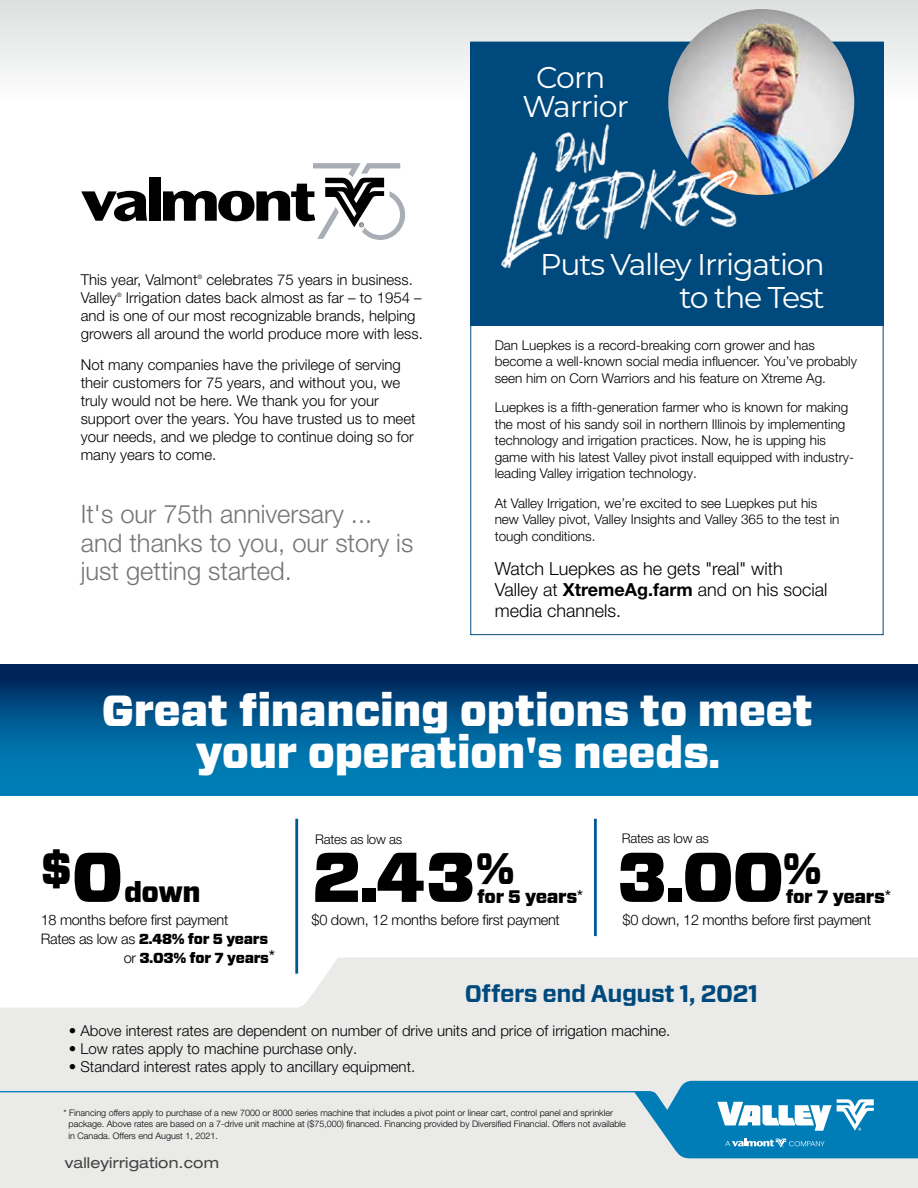
<style>
.page{position:relative;width:918px;height:1188px;background:#fff}
.page>*{position:absolute;margin:0;border:0;box-sizing:border-box;transform-origin:0 0}
.t1{font:900 70.35px "Forza";color:#000}
.t2{font:900 43.95px "Forza";color:#000}
.t3{font:900 43.5px/42px "Forza";letter-spacing:-.01em;color:#fff;text-align:center}
.t4{font:30px/28.5px "Montserrat";letter-spacing:-.04em;color:#fff;text-align:center}
.t5{font:900 27.9px "Forza";color:#000}
.t6{font:300 25.5px/28.5px "Helvetica Neue LT Pro";color:#737577}
.t7{font:700 24px "Forza";letter-spacing:-.02em;color:#00497c}
.t8{font:900 18.15px "Forza";letter-spacing:-.025em;color:#000}
.t9{font:300 18px/21px "Helvetica Neue LT Pro";color:#000}
.t10{font:300 15px/18px "Helvetica Neue LT Pro";color:#000}
.t11{font:expanded 15px "Helvetica Neue LT Pro";letter-spacing:.01em;color:#454242}
.t12{font:300 14.55px "Helvetica Neue LT Pro";letter-spacing:-.02em;color:#000}
.t13{font:900 14.55px/19.4px "Forza";letter-spacing:-.02em;color:#000}
.t14{font:300 13.5px/16.5px "Helvetica Neue LT Pro";color:#000}
.t15{font:300 13.35px "Helvetica Neue LT Pro";letter-spacing:-.02em;color:#000}
.t16{font:300 9px/11.2px "Helvetica Neue LT Pro";color:#000}
.t17{font:300 6px "Helvetica Neue LT Pro";color:#000}
.s1{font-weight:700}
.s2{font-size:70.35px}
.s3{font-family:"Helvetica Neue LT Pro";font-weight:300}
.s4{font-family:"Helvetica Neue LT Pro";font-weight:400;font-size:18.15px}
.s5{font-family:"Helvetica Neue LT Pro";font-weight:400}
</style>
<div class="page">
<svg style="left:0;top:957px;width:918px;height:231px;background:#ececeb"></svg>
<div style="left:0;top:0;width:918px;height:102px;background:linear-gradient(to bottom,#dce0df,#fefefe)"></div>
<div style="left:0;top:664px;width:918px;height:132px;background:#007db6"></div>
<hr style="left:594px;top:819px;width:3px;height:117px;background:#005b94">
<svg style="left:0;top:1081px;width:918px;height:77px;background:#b5d1dd"></svg>
<svg style="left:725px;top:1139px;width:100px;height:8px"></svg>
<svg style="left:717px;top:1099px;width:157px;height:32px"></svg>
<div style="left:470px;top:42px;width:413px;height:284px;background:#00497c"></div>
<img style="left:668px;top:9px;width:186px;height:186px;border-radius:93px">
<img style="left:501px;top:115px;width:304px;height:153px">
<svg style="left:81px;top:191px;width:66px;height:30px"></svg>
<div style="left:149px;top:178px;width:12px;height:43px;background:#000"></div>
<svg style="left:163px;top:163px;width:242px;height:77px"></svg>
<div style="left:0;top:664px;width:918px;height:120px;background:linear-gradient(to bottom,#002156,#008bc4)"></div>
<hr style="left:295px;top:819px;width:3px;height:155px;background:#005b94">
<p class="t10" style="left:81px;top:270px;width:118px">This year, Valmont</p>
<p class="t17" style="left:197px;top:273px;width:6px">®</p>
<p class="t10" style="left:206px;top:270px;width:208px">celebrates 75 years in business.</p>
<p class="t10" style="left:81px;top:288px;width:38px">Valley</p>
<p class="t17" style="left:117px;top:291px;width:6px">®</p>
<p class="t10" style="left:81px;top:288px;width:344px;text-indent:45px">Irrigation dates back almost as far – to 1954 – and is one of our most recognizable brands, helping growers all around the world produce more with less.</p>
<p class="t10" style="left:81px;top:355px;width:336px">Not many companies have the privilege of serving their customers for 75 years, and without you, we truly would not be here. We thank you for your support over the years. You have trusted us to meet your needs, and we pledge to continue doing so for many years to come.</p>
<h3 class="t6" style="left:81px;top:500px;width:334px">It's our 75th anniversary ... and thanks to you, our story is just getting started.</h3>
<h3 class="t4" style="left:522px;top:62px;width:108px">Corn<br>Warrior</h3>
<h3 class="t4" style="left:540px;top:247px;width:286px;line-height:33px;text-align:right">Puts Valley Irrigation to the Test</h3>
<p class="t14" style="left:495px;top:336px;width:364px">Dan Luepkes is a record-breaking corn grower and has become a well-known social media influencer. You’ve probably seen him on Corn Warriors and his feature on Xtreme Ag.</p>
<p class="t14" style="left:495px;top:399px;width:361px">Luepkes is a fifth-generation farmer who is known for making the most of his sandy soil in northern Illinois by implementing technology and irrigation practices. Now, he is upping his game with his latest Valley pivot install equipped with industry&shy;leading Valley irrigation technology.</p>
<p class="t14" style="left:495px;top:494px;width:346px">At Valley Irrigation, we’re excited to see Luepkes put his new Valley pivot, Valley Insights and Valley 365 to the test in tough conditions.</p>
<p class="t9" style="left:495px;top:557px;width:334px">Watch Luepkes as he gets "real" with<br>Valley at <span class="s1">XtremeAg.farm</span> and on his social media channels.</p>
<h3 class="t3" style="left:102px;top:691px;width:713px">Great financing options to meet your operation's needs.</h3>
<h2 class="t2" style="left:41px;top:839px;width:84px">$<span class="s2">0</span></h2>
<h3 class="t5" style="left:124px;top:873px;width:78px">down</h3>
<p class="t12" style="left:41px;top:911px;width:189px">18 months before first payment</p>
<p class="t13" style="left:124px;top:930px;width:153px;text-indent:-83px"><span class="s3">Rates as low as</span> 2.48% for 5 years <span class="s3">or</span> 3.03% for 7 years<span class="s4">*</span></p>
<p class="t15" style="left:315px;top:831px;width:88px">Rates as low as</p>
<h1 class="t1" style="left:312px;top:830px;width:205px">2.43<sup>%</sup></h1>
<p class="t8" style="left:477px;top:884px;width:108px">for 5 years<span class="s5">*</span></p>
<p class="t12" style="left:312px;top:911px;width:250px">$0 down, 12 months before first payment</p>
<p class="t15" style="left:622px;top:830px;width:88px">Rates as low as</p>
<h1 class="t1" style="left:617px;top:830px;width:168px">3.00</h1>
<p class="t12" style="left:623px;top:911px;width:250px">$0 down, 12 months before first payment</p>
<h2 class="t2" style="left:783px;top:839px;width:41px">%</h2>
<p class="t8" style="left:786px;top:884px;width:107px">for 7 years<span class="s5">*</span></p>
<h3 class="t7" style="left:465px;top:977px;width:295px">Offers end August 1, 2021</h3>
<p class="t10" style="left:69px;top:1022px;width:603px">• Above interest rates are dependent on number of drive units and price of irrigation machine.</p>
<p class="t10" style="left:69px;top:1040px;width:290px">• Low rates apply to machine purchase only.</p>
<p class="t10" style="left:69px;top:1058px;width:348px">• Standard interest rates apply to ancillary equipment.</p>
<p class="t16" style="left:69px;top:1107px;width:559px;text-indent:-5px">* Financing offers apply to purchase of a new 7000 or 8000 series machine that includes a pivot point or linear cart, control panel and sprinkler package. Above rates are based on a 7-drive unit machine at ($75,000) financed. Financing provided by Diversified Financial. Offers not available in Canada. Offers end August 1, 2021.</p>
<p class="t11" style="left:65px;top:1153px;width:156px">valleyirrigation.com</p>
</div>
